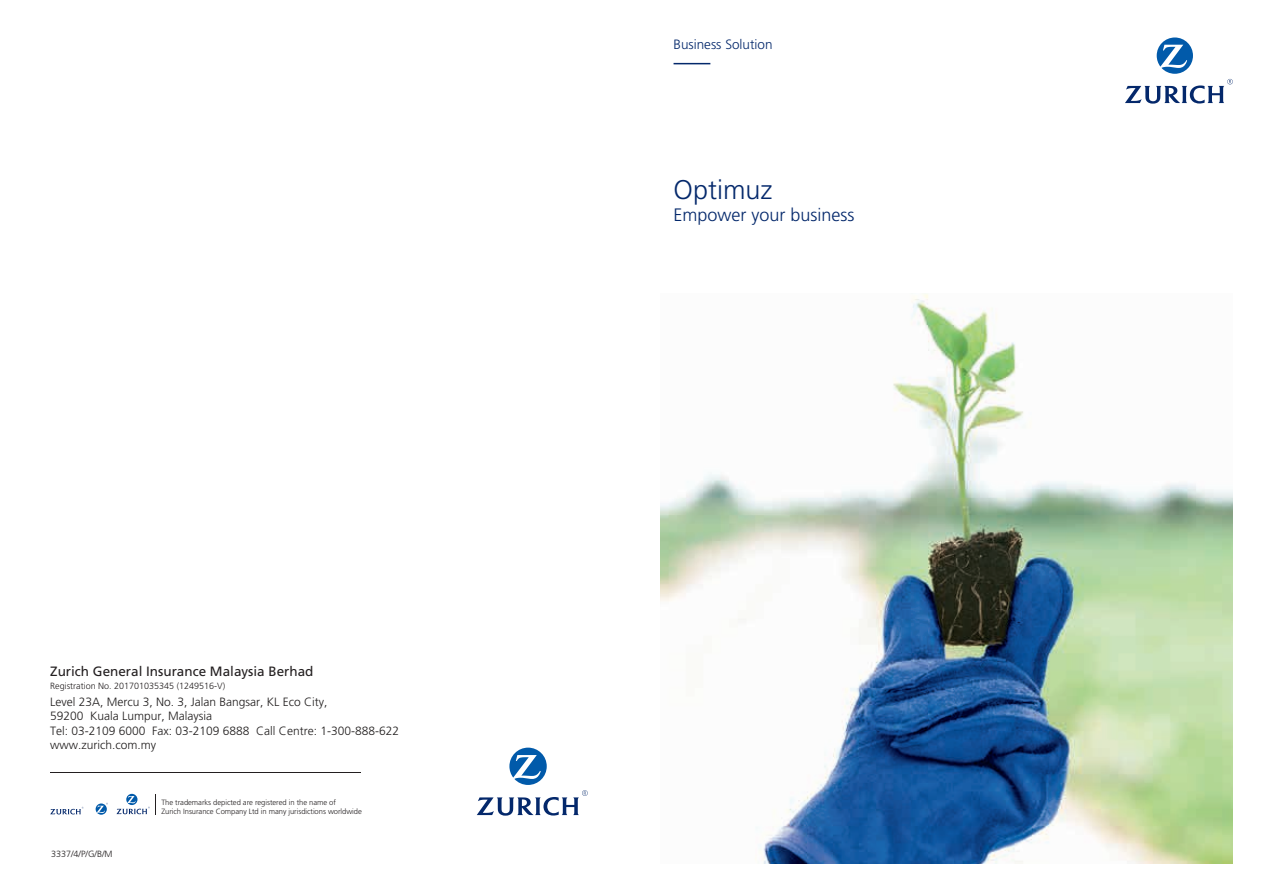
<style>
.page{position:relative;width:1263px;height:893px;background:#fff}
.page>*{position:absolute;margin:0;border:0;box-sizing:border-box;transform-origin:0 0}
.t1{font:300 27px "Frutiger";color:#04286b}
.t2{font:300 18px "Frutiger";color:#04286b}
.t3{font:13.5px "Frutiger";color:#231f20}
.t4{font:300 13.5px "Frutiger";color:#04286b}
.t5{font:300 12px/14.4px "Frutiger";color:#211e1e}
.t6{font:300 9px "Frutiger";color:#231f20}
.t7{font:300 7.65px/9.1px "Frutiger";letter-spacing:-.005em;color:#231f20}
</style>
<div class="page">
<svg style="left:477px;top:748px;width:111px;height:68px"></svg>
<hr style="left:50px;top:772px;width:311px;height:1px;background:#231f20">
<svg style="left:96px;top:803px;width:12px;height:12px"></svg>
<svg style="left:50px;top:807px;width:34px;height:7px"></svg>
<svg style="left:116px;top:794px;width:40px;height:20px"></svg>
<img style="left:661px;top:294px;width:572px;height:569px">
<svg style="left:1125px;top:37px;width:108px;height:67px"></svg>
<hr style="left:673px;top:63px;width:37px;height:1px;background:#04286b">
<p class="t3" style="left:50px;top:663px;width:265px">Zurich General Insurance Malaysia Berhad</p>
<p class="t6" style="left:50px;top:681px;width:177px">Registration No. 201701035345 (1249516-V)</p>
<p class="t5" style="left:50px;top:695px;width:350px">Level 23A, Mercu 3, No. 3, Jalan Bangsar, KL Eco City,<br>59200 Kuala Lumpur, Malaysia<br>Tel: 03-2109 6000 Fax: 03-2109 6888 Call Centre: 1-300-888-622 www.zurich.com.my</p>
<p class="t6" style="left:51px;top:849px;width:63px">3337/4/P/G/B/M</p>
<p class="t7" style="left:161px;top:798px;width:202px">The trademarks depicted are registered in the name of<br>Zurich Insurance Company Ltd in many jurisdictions worldwide</p>
<p class="t4" style="left:673px;top:36px;width:101px">Business Solution</p>
<h1 class="t1" style="left:673px;top:174px;width:100px">Optimuz</h1>
<h2 class="t2" style="left:673px;top:204px;width:183px">Empower your business</h2>
</div>
